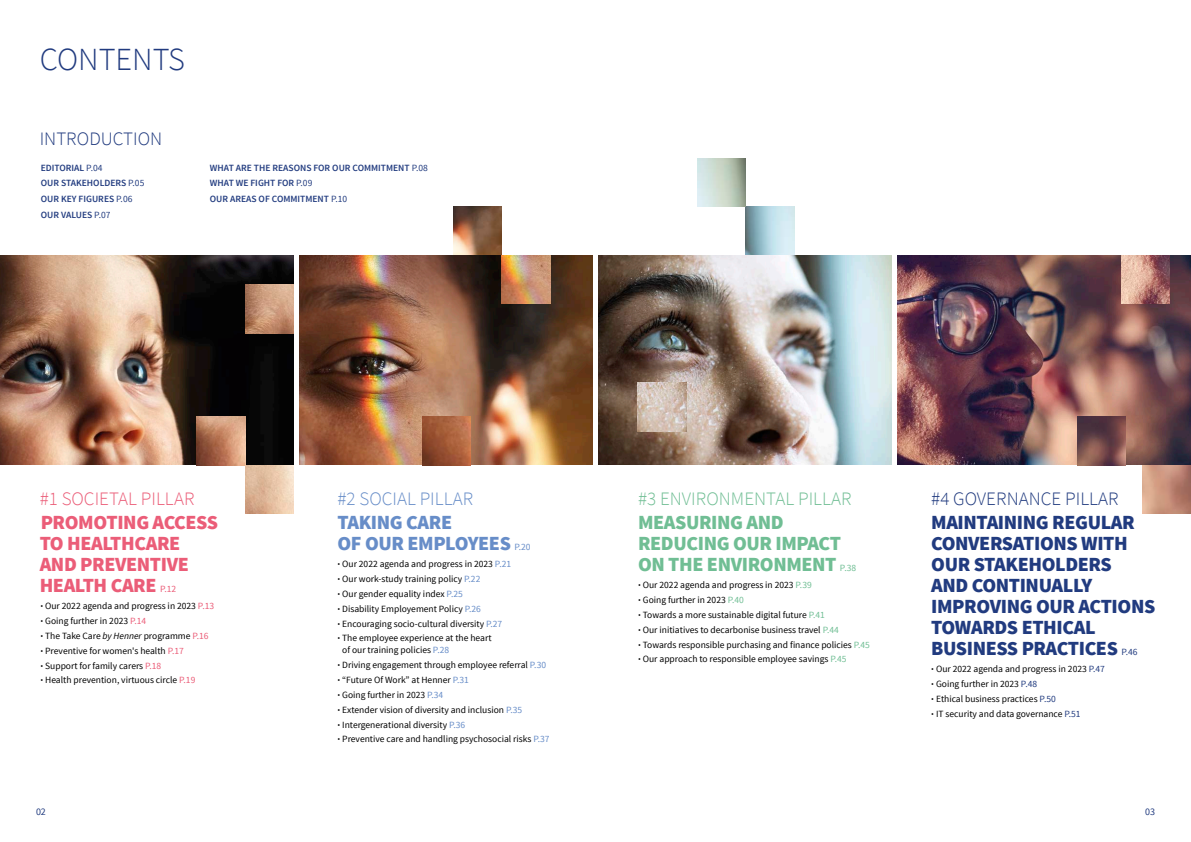
<style>
.page{position:relative;width:1191px;height:842px;background:#fff}
.page>*{position:absolute;margin:0;border:0;box-sizing:border-box;transform-origin:0 0}
.t1{font:300 32.2px "Source Sans Pro";color:#213b7f}
.t2{font:900 20px/21px "Source Sans Pro";letter-spacing:-.02em;color:#213b7f}
.t3{font:900 20px/21px "Source Sans Pro";letter-spacing:-.02em;color:#eb5d78}
.t4{font:900 20px/21px "Source Sans Pro";letter-spacing:-.02em;color:#70be94}
.t5{font:900 20px/21px "Source Sans Pro";letter-spacing:-.02em;color:#678dc8}
.t6{font:300 19px "Source Sans Pro";color:#213b7f}
.t7{font:300 19px "Source Sans Pro";color:#70be94}
.t8{font:300 19px "Source Sans Pro";color:#eb5d78}
.t9{font:300 19px "Source Sans Pro";color:#678dc8}
.t10{font:10px "Source Sans Pro";color:#213b7f}
.t11{font:9.5px/12px "Source Sans Pro";color:#000}
.t12{font:600 9.5px "Source Sans Pro";color:#213b7f}
.t13{font:9.5px "Source Sans Pro Regular 2";color:#000}
.s1{font-weight:400}
.s2{font-weight:400;font-size:9.5px}
.s3{font-weight:700}
.s4{color:#eb5d78}
.s5{font-style:italic}
.s6{color:#678dc8}
.s7{color:#70be94}
.s8{font-family:"Source Sans Pro";font-weight:700}
.s9{font-family:"Source Sans Pro";color:#70be94}
.s10{color:#213b7f}
</style>
<div class="page">
<img style="left:245px;top:465px;width:48px;height:48px">
<img style="left:453px;top:207px;width:49px;height:48px">
<img style="left:1142px;top:465px;width:49px;height:48px">
<img style="left:746px;top:207px;width:48px;height:48px">
<img style="left:0;top:255px;width:293px;height:210px">
<img style="left:299px;top:255px;width:293px;height:210px">
<img style="left:598px;top:255px;width:293px;height:210px">
<img style="left:897px;top:255px;width:294px;height:210px">
<img style="left:197px;top:417px;width:48px;height:48px">
<img style="left:245px;top:285px;width:48px;height:48px">
<img style="left:502px;top:255px;width:48px;height:48px">
<img style="left:422px;top:417px;width:49px;height:48px">
<img style="left:638px;top:383px;width:48px;height:48px">
<img style="left:697px;top:159px;width:49px;height:48px">
<img style="left:1077px;top:417px;width:48px;height:48px">
<img style="left:1121px;top:255px;width:48px;height:48px">
<p class="t1" style="left:40px;top:39px;width:147px">CONTENTS</p>
<h2 class="t6" style="left:40px;top:127px;width:124px">INTRODUCTION</h2>
<p class="t12" style="left:41px;top:161px;width:63px">EDITORIAL <span class="s1">P.04</span></p>
<p class="t12" style="left:41px;top:177px;width:105px">OUR STAKEHOLDERS <span class="s1">P.05</span></p>
<p class="t12" style="left:41px;top:193px;width:93px">OUR KEY FIGURES <span class="s1">P.06</span></p>
<p class="t12" style="left:41px;top:208px;width:71px">OUR VALUES <span class="s1">P.07</span></p>
<p class="t12" style="left:210px;top:161px;width:219px">WHAT ARE THE REASONS FOR OUR COMMITMENT <span class="s1">P.08</span></p>
<p class="t12" style="left:210px;top:177px;width:104px">WHAT WE FIGHT FOR <span class="s1">P.09</span></p>
<p class="t12" style="left:210px;top:193px;width:139px">OUR AREAS OF COMMITMENT <span class="s1">P.10</span></p>
<h2 class="t8" style="left:40px;top:487px;width:156px">#1 SOCIETAL PILLAR</h2>
<p class="t3" style="left:40px;top:512px;width:180px">PROMOTING ACCESS<br>TO HEALTHCARE<br>AND PREVENTIVE<br>HEALTH CARE <span class="s2">P.12</span></p>
<p class="t11" style="left:40px;top:600px;width:175px"><span class="s3">·</span> Our 2022 agenda and progress in 2023 <span class="s4">P.13</span></p>
<p class="t11" style="left:40px;top:615px;width:107px"><span class="s3">·</span> Going further in 2023 <span class="s4">P.14</span></p>
<p class="t11" style="left:40px;top:630px;width:170px"><span class="s3">·</span> The Take Care <span class="s5">by Henner</span> programme <span class="s4">P.16</span></p>
<p class="t11" style="left:40px;top:645px;width:145px"><span class="s3">·</span> Preventive for women's health <span class="s4">P.17</span></p>
<p class="t11" style="left:40px;top:660px;width:122px"><span class="s3">·</span> Support for family carers <span class="s4">P.18</span></p>
<p class="t11" style="left:40px;top:674px;width:156px"><span class="s3">·</span> Health prevention, virtuous circle <span class="s4">P.19</span></p>
<h2 class="t9" style="left:337px;top:487px;width:137px">#2 SOCIAL PILLAR</h2>
<p class="t5" style="left:337px;top:512px;width:195px">TAKING CARE<br>OF OUR EMPLOYEES <span class="s2">P.20</span></p>
<p class="t11" style="left:337px;top:558px;width:175px"><span class="s3">·</span> Our 2022 agenda and progress in 2023 <span class="s6">P.21</span></p>
<p class="t11" style="left:337px;top:573px;width:144px"><span class="s3">·</span> Our work-study training policy <span class="s6">P.22</span></p>
<p class="t11" style="left:337px;top:588px;width:127px"><span class="s3">·</span> Our gender equality index <span class="s6">P.25</span></p>
<p class="t11" style="left:337px;top:603px;width:145px"><span class="s3">·</span> Disability Employement Policy <span class="s6">P.26</span></p>
<p class="t11" style="left:337px;top:618px;width:166px"><span class="s3">·</span> Encouraging socio-cultural diversity <span class="s6">P.27</span></p>
<p class="t11" style="left:342px;top:632px;width:151px;text-indent:-5px"><span class="s3">·</span> The employee experience at the heart of our training policies <span class="s6">P.28</span></p>
<p class="t11" style="left:337px;top:659px;width:210px"><span class="s3">·</span> Driving engagement through employee referral <span class="s6">P.30</span></p>
<p class="t11" style="left:337px;top:674px;width:133px"><span class="s3">·</span> “Future Of Work” at Henner <span class="s6">P.31</span></p>
<p class="t11" style="left:337px;top:689px;width:107px"><span class="s3">·</span> Going further in 2023 <span class="s6">P.34</span></p>
<p class="t11" style="left:337px;top:704px;width:186px"><span class="s3">·</span> Extender vision of diversity and inclusion <span class="s6">P.35</span></p>
<p class="t11" style="left:337px;top:719px;width:129px"><span class="s3">·</span> Intergenerational diversity <span class="s6">P.36</span></p>
<p class="t11" style="left:337px;top:733px;width:214px"><span class="s3">·</span> Preventive care and handling psychosocial risks <span class="s6">P.37</span></p>
<h2 class="t7" style="left:638px;top:487px;width:215px">#3 ENVIRONMENTAL PILLAR</h2>
<p class="t4" style="left:638px;top:512px;width:220px">MEASURING AND<br>REDUCING OUR IMPACT<br>ON THE ENVIRONMENT <span class="s2">P.38</span></p>
<p class="t11" style="left:638px;top:579px;width:175px"><span class="s3">·</span> Our 2022 agenda and progress in 2023 <span class="s7">P.39</span></p>
<p class="t11" style="left:638px;top:594px;width:107px"><span class="s3">·</span> Going further in 2023 <span class="s7">P.40</span></p>
<p class="t11" style="left:638px;top:609px;width:188px"><span class="s3">·</span> Towards a more sustainable digital future <span class="s7">P.41</span></p>
<p class="t11" style="left:638px;top:624px;width:202px"><span class="s3">·</span> Our initiatives to decarbonise business travel <span class="s7">P.44</span></p>
<p class="t13" style="left:638px;top:638px;width:233px"><span class="s8">·</span> Towards responsible purchasing and finance policies <span class="s9">P.45</span></p>
<p class="t11" style="left:638px;top:653px;width:210px"><span class="s3">·</span> Our approach to responsible employee savings <span class="s7">P.45</span></p>
<h2 class="t6" style="left:931px;top:487px;width:189px">#4 GOVERNANCE PILLAR</h2>
<p class="t2" style="left:931px;top:512px;width:225px">MAINTAINING REGULAR<br>CONVERSATIONS WITH<br>OUR STAKEHOLDERS<br>AND CONTINUALLY<br>IMPROVING OUR ACTIONS<br>TOWARDS ETHICAL<br>BUSINESS PRACTICES <span class="s2">P.46</span></p>
<p class="t11" style="left:931px;top:663px;width:175px"><span class="s3">·</span> Our 2022 agenda and progress in 2023 <span class="s10">P.47</span></p>
<p class="t11" style="left:931px;top:678px;width:107px"><span class="s3">·</span> Going further in 2023 <span class="s10">P.48</span></p>
<p class="t11" style="left:931px;top:693px;width:126px"><span class="s3">·</span> Ethical business practices <span class="s10">P.50</span></p>
<p class="t11" style="left:931px;top:708px;width:151px"><span class="s3">·</span> IT security and data governance <span class="s10">P.51</span></p>
<p class="t10" style="left:36px;top:806px;width:11px">02</p>
<p class="t10" style="left:1145px;top:806px;width:11px">03</p>
</div>
